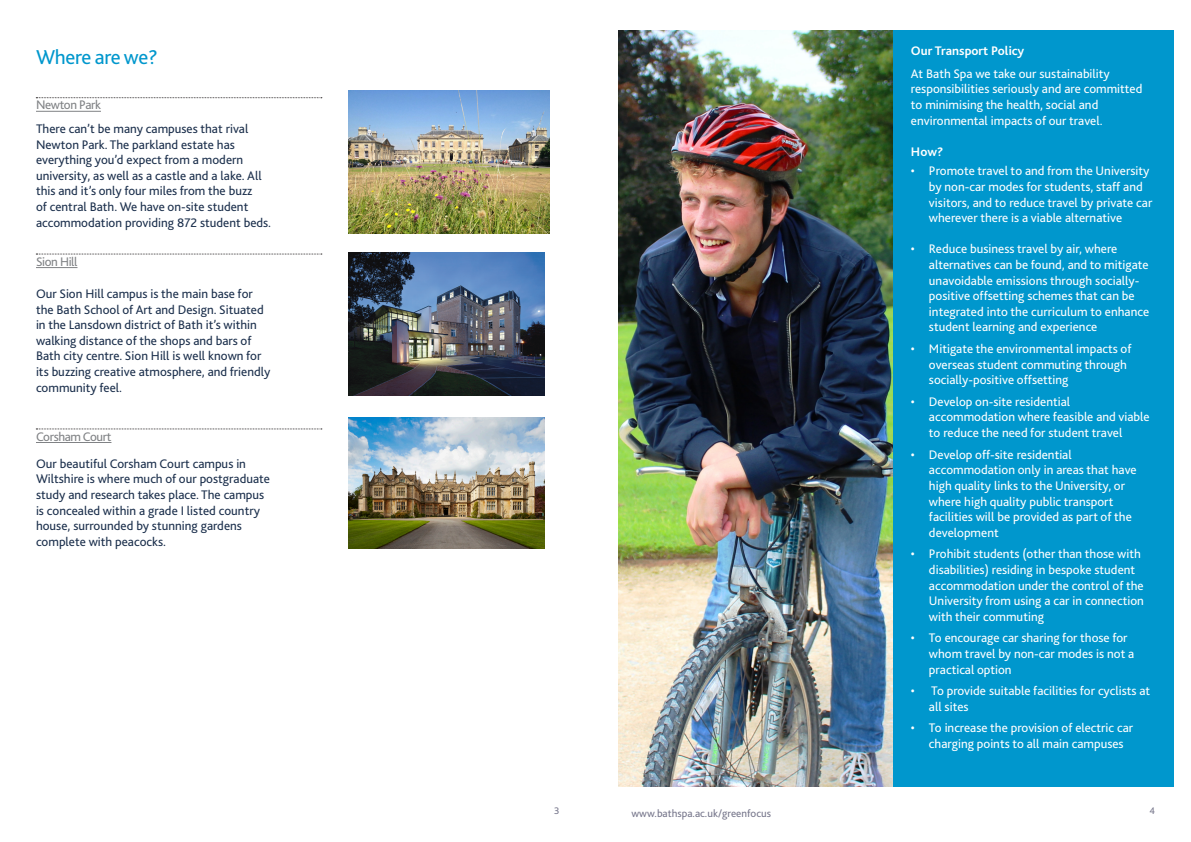
<style>
.page{position:relative;width:1191px;height:842px;background:#fff}
.page>*{position:absolute;margin:0;border:0;box-sizing:border-box;transform-origin:0 0}
.Heading{font:21px "Bliss 2";letter-spacing:-.015em;color:#0097cd}
.t1{font:13px/15.6px "Bliss 2";color:#fff}
.t2{font:13px/15.6px "Bliss 2";color:#1b2f4c}
.Intro{font:13px "Bliss 2";letter-spacing:-.03em;color:#808285}
.t3{font:700 13px "Bliss 2";color:#fff}
.t4{font:11px "Bliss 2";color:#76768b}
.t5{font:10px "Bliss 2";color:#76768b}
</style>
<div class="page">
<img style="left:618px;top:31px;width:275px;height:756px">
<div style="left:893px;top:31px;width:281px;height:756px;background:#0097cd"></div>
<svg style="left:36px;top:97px;width:286px;height:1px"></svg>
<hr style="left:36px;top:111px;width:65px;height:1px;background:#808285">
<svg style="left:36px;top:254px;width:286px;height:1px"></svg>
<hr style="left:36px;top:267px;width:41px;height:1px;background:#808285">
<svg style="left:36px;top:429px;width:286px;height:1px"></svg>
<hr style="left:36px;top:442px;width:75px;height:1px;background:#808285">
<img style="left:348px;top:90px;width:201px;height:143px">
<img style="left:348px;top:252px;width:196px;height:143px">
<img style="left:348px;top:418px;width:196px;height:130px">
<p class="Heading" style="left:36px;top:44px;width:123px">Where are we?</p>
<p class="Intro" style="left:36px;top:97px;width:66px">Newton Park</p>
<p class="t2" style="left:36px;top:121px;width:237px">There can’t be many campuses that rival Newton Park. The parkland estate has everything you’d expect from a modern university, as well as a castle and a lake. All this and it’s only four miles from the buzz<br>of central Bath. We have on-site student accommodation providing 872 student beds.</p>
<p class="Intro" style="left:36px;top:253px;width:43px">Sion Hill</p>
<p class="t2" style="left:36px;top:286px;width:236px">Our Sion Hill campus is the main base for the Bath School of Art and Design. Situated in the Lansdown district of Bath it’s within walking distance of the shops and bars of Bath city centre. Sion Hill is well known for its buzzing creative atmosphere, and friendly community feel.</p>
<p class="Intro" style="left:36px;top:428px;width:77px">Corsham Court</p>
<p class="t2" style="left:36px;top:456px;width:235px">Our beautiful Corsham Court campus in Wiltshire is where much of our postgraduate study and research takes place. The campus is concealed within a grade I listed country house, surrounded by stunning gardens complete with peacocks.</p>
<p class="t3" style="left:911px;top:43px;width:115px">Our Transport Policy</p>
<p class="t1" style="left:911px;top:66px;width:233px">At Bath Spa we take our sustainability responsibilities seriously and are committed to minimising the health, social and environmental impacts of our travel.</p>
<p class="t3" style="left:911px;top:143px;width:34px">How?</p>
<p class="t1" style="left:929px;top:163px;width:225px;text-indent:-18px">• Promote travel to and from the University by non-car modes for students, staff and visitors, and to reduce travel by private car wherever there is a viable alternative</p>
<p class="t1" style="left:929px;top:241px;width:222px;text-indent:-18px">• Reduce business travel by air, where alternatives can be found, and to mitigate unavoidable emissions through socially&shy;positive offsetting schemes that can be integrated into the curriculum to enhance student learning and experience</p>
<p class="t1" style="left:929px;top:341px;width:204px;text-indent:-18px">• Mitigate the environmental impacts of overseas student commuting through socially-positive offsetting</p>
<p class="t1" style="left:929px;top:394px;width:222px;text-indent:-18px">• Develop on-site residential accommodation where feasible and viable to reduce the need for student travel</p>
<p class="t1" style="left:929px;top:446px;width:209px;text-indent:-18px">• Develop off-site residential accommodation only in areas that have high quality links to the University, or where high quality public transport facilities will be provided as part of the development</p>
<p class="t1" style="left:929px;top:546px;width:216px;text-indent:-18px">• Prohibit students (other than those with disabilities) residing in bespoke student accommodation under the control of the University from using a car in connection with their commuting</p>
<p class="t1" style="left:929px;top:630px;width:207px;text-indent:-18px">• To encourage car sharing for those for whom travel by non-car modes is not a practical option</p>
<p class="t1" style="left:929px;top:683px;width:223px;text-indent:-18px">• To provide suitable facilities for cyclists at all sites</p>
<p class="t1" style="left:929px;top:720px;width:206px;text-indent:-18px">• To increase the provision of electric car charging points to all main campuses</p>
<p class="t5" style="left:554px;top:804px;width:7px">3</p>
<p class="t5" style="left:1149px;top:804px;width:7px">4</p>
<p class="t4" style="left:631px;top:807px;width:141px">www.bathspa.ac.uk/greenfocus</p>
</div>
